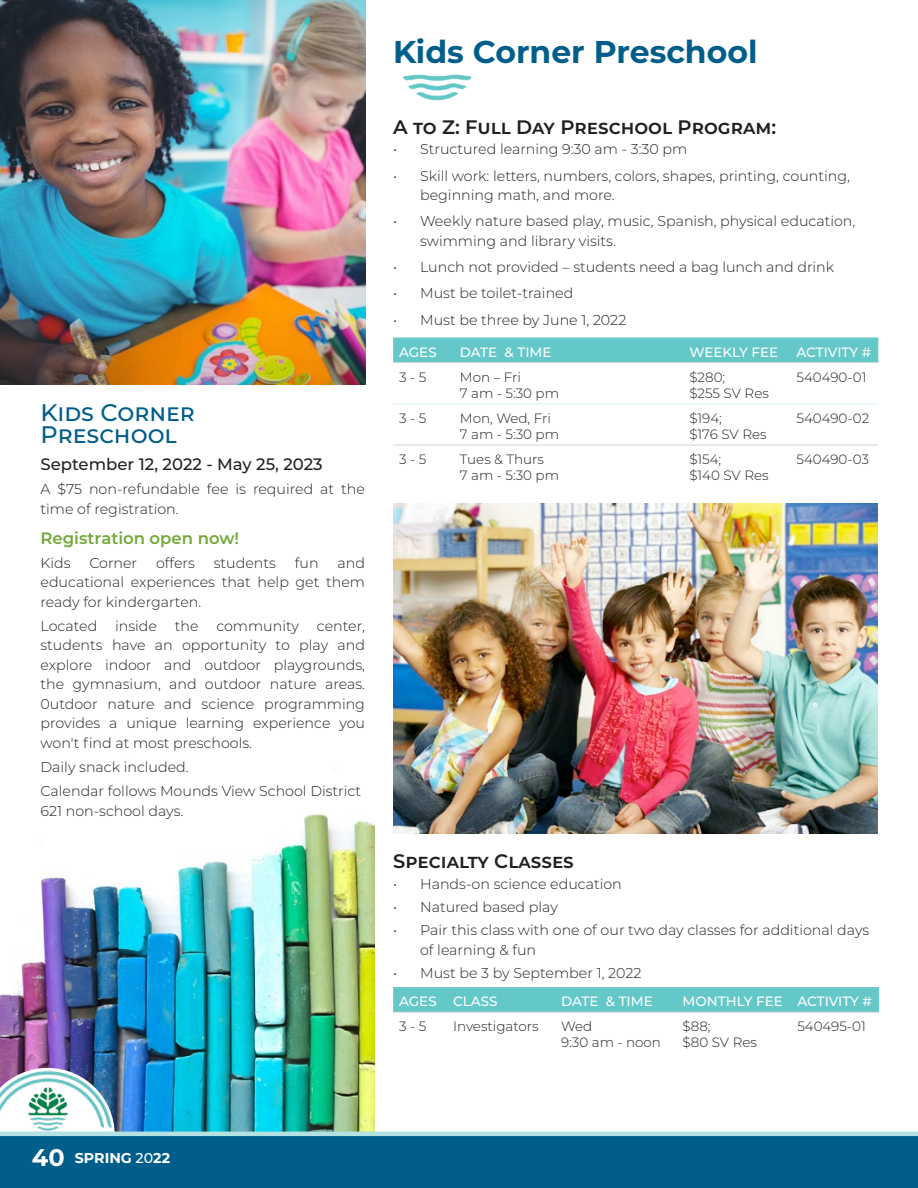
<style>
.page{position:relative;width:918px;height:1188px;background:#fff}
.page>*{position:absolute;margin:0;border:0;box-sizing:border-box;transform-origin:0 0}
.t1{font:700 31.5px "Montserrat";color:#005e8b}
.t2{font:500 24px/22.5px "Montserrat";color:#005e8b}
.t3{font:600 19.5px "Montserrat";color:#231f20}
.t4{font:500 16.5px "Montserrat";color:#231f20}
.t5{font:600 16.5px "Montserrat";color:#73a938}
.t6{font:300 14.25px/19.5px "Montserrat";color:#231f20}
.t7{font:700 14.25px "Montserrat";color:#fff}
.t8{font:300 13.5px/16.2px "Montserrat";color:#231f20}
.t9{font:500 13.5px "Montserrat";color:#fff}
.s1{font-size:24px}
.s2{font-weight:500}
</style>
<div class="page">
<img style="left:0;top:814px;width:375px;height:318px">
<img style="left:0;top:1068px;width:115px;height:64px">
<div style="left:0;top:1135px;width:918px;height:53px;background:#005e8b"></div>
<hr style="left:0;top:1132px;width:918px;height:4px;background:#b4e1e1">
<img style="left:403px;top:74px;width:69px;height:27px">
<div style="left:393px;top:337px;width:485px;height:25px;background:#64c7c8"></div>
<svg style="left:393px;top:444px;width:485px;height:1px"></svg>
<hr style="left:393px;top:362px;width:61px;height:1px;background:#d1d3d4">
<hr style="left:454px;top:362px;width:229px;height:1px;background:#d1d3d4">
<hr style="left:683px;top:362px;width:108px;height:1px;background:#d1d3d4">
<hr style="left:791px;top:362px;width:87px;height:1px;background:#d1d3d4">
<hr style="left:393px;top:445px;width:61px;height:1px;background:#d1d3d4">
<hr style="left:454px;top:445px;width:229px;height:1px;background:#d1d3d4">
<hr style="left:683px;top:445px;width:108px;height:1px;background:#d1d3d4">
<hr style="left:791px;top:445px;width:87px;height:1px;background:#d1d3d4">
<hr style="left:393px;top:403px;width:61px;height:1px;background:#dff1f1">
<hr style="left:454px;top:403px;width:229px;height:1px;background:#dff1f1">
<hr style="left:683px;top:403px;width:108px;height:1px;background:#dff1f1">
<hr style="left:791px;top:403px;width:87px;height:1px;background:#dff1f1">
<svg style="left:393px;top:987px;width:486px;height:25px;background:#66c7c8"></svg>
<hr style="left:393px;top:1012px;width:54px;height:1px;background:#d1d3d4">
<hr style="left:447px;top:1012px;width:108px;height:1px;background:#d1d3d4">
<hr style="left:555px;top:1012px;width:122px;height:1px;background:#d1d3d4">
<hr style="left:677px;top:1012px;width:114px;height:1px;background:#d1d3d4">
<hr style="left:791px;top:1012px;width:88px;height:1px;background:#d1d3d4">
<img style="left:0;top:0;width:365px;height:385px">
<img style="left:393px;top:503px;width:485px;height:331px">
<h2 class="t2" style="left:40px;top:400px;width:156px">Kids Corner<br>Preschool</h2>
<p class="t4" style="left:40px;top:453px;width:284px">September 12, 2022 - May 25, 2023</p>
<p class="t6" style="left:40px;top:479px;width:326px">A $75 non-refundable fee is required at the time of registration.</p>
<p class="t5" style="left:40px;top:526px;width:200px">Registration open now!</p>
<p class="t6" style="left:40px;top:553px;width:32px">Kids</p>
<p class="t6" style="left:89px;top:553px;width:49px">Corner</p>
<p class="t6" style="left:156px;top:553px;width:40px">offers</p>
<p class="t6" style="left:214px;top:553px;width:64px">students</p>
<p class="t6" style="left:295px;top:553px;width:25px">fun</p>
<p class="t6" style="left:40px;top:553px;width:326px;text-align:justify;text-indent:297px">and educational experiences that help get them ready for kindergarten.</p>
<p class="t6" style="left:40px;top:616px;width:326px;text-align:justify">Located inside the community center, students have an opportunity to play and explore indoor and outdoor playgrounds, the gymnasium, and outdoor nature areas.<br>0utdoor nature and science programming provides a unique learning experience you won't find at most preschools.</p>
<p class="t6" style="left:40px;top:754px;width:322px;line-height:24.2px">Daily snack included.<br>Calendar follows Mounds View School District</p>
<p class="t6" style="left:40px;top:800px;width:144px">621 non-school days.</p>
<h1 class="t1" style="left:393px;top:29px;width:366px">Kids Corner Preschool</h1>
<h3 class="t3" style="left:393px;top:113px;width:385px">A to Z: Full Day Preschool Program:</h3>
<p class="t6" style="left:393px;top:139px;width:296px">• Structured learning 9:30 am - 3:30 pm</p>
<p class="t6" style="left:420px;top:165px;width:431px;text-indent:-27px">• Skill work: letters, numbers, colors, shapes, printing, counting, beginning math, and more.</p>
<p class="t6" style="left:420px;top:211px;width:437px;text-indent:-27px">• Weekly nature based play, music, Spanish, physical education, swimming and library visits.</p>
<p class="t6" style="left:393px;top:257px;width:443px">• Lunch not provided – students need a bag lunch and drink</p>
<p class="t6" style="left:393px;top:283px;width:182px">• Must be toilet-trained</p>
<p class="t6" style="left:393px;top:309px;width:235px">• Must be three by June 1, 2022</p>
<p class="t9" style="left:399px;top:342px;width:39px">AGES</p>
<p class="t9" style="left:460px;top:342px;width:93px">DATE &amp; TIME</p>
<p class="t9" style="left:689px;top:342px;width:90px">WEEKLY FEE</p>
<p class="t9" style="left:797px;top:342px;width:76px">ACTIVITY #</p>
<p class="t8" style="left:399px;top:368px;width:29px">3 - 5</p>
<p class="t8" style="left:460px;top:368px;width:101px">Mon – Fri<br>7 am - 5:30 pm</p>
<p class="t8" style="left:689px;top:368px;width:81px">$280;<br>$255 SV Res</p>
<p class="t8" style="left:797px;top:368px;width:71px">540490-01</p>
<p class="t8" style="left:399px;top:410px;width:29px">3 - 5</p>
<p class="t8" style="left:460px;top:410px;width:101px">Mon, Wed, Fri<br>7 am - 5:30 pm</p>
<p class="t8" style="left:689px;top:410px;width:79px">$194;<br>$176 SV Res</p>
<p class="t8" style="left:797px;top:410px;width:74px">540490-02</p>
<p class="t8" style="left:399px;top:451px;width:29px">3 - 5</p>
<p class="t8" style="left:460px;top:451px;width:101px">Tues &amp; Thurs<br>7 am - 5:30 pm</p>
<p class="t8" style="left:689px;top:451px;width:81px">$154;<br>$140 SV Res</p>
<p class="t8" style="left:797px;top:451px;width:74px">540490-03</p>
<h3 class="t3" style="left:393px;top:847px;width:182px">Specialty Classes</h3>
<p class="t6" style="left:393px;top:874px;width:230px">• Hands-on science education</p>
<p class="t6" style="left:393px;top:897px;width:167px">• Natured based play</p>
<p class="t6" style="left:420px;top:920px;width:451px;text-indent:-27px">• Pair this class with one of our two day classes for additional days of learning &amp; fun</p>
<p class="t6" style="left:393px;top:962px;width:250px">• Must be 3 by September 1, 2022</p>
<p class="t9" style="left:399px;top:992px;width:100px">AGES CLASS</p>
<p class="t9" style="left:561px;top:992px;width:93px">DATE &amp; TIME</p>
<p class="t9" style="left:683px;top:992px;width:191px">MONTHLY FEE ACTIVITY #</p>
<p class="t8" style="left:399px;top:1018px;width:29px">3 - 5</p>
<p class="t8" style="left:453px;top:1018px;width:87px">Investigators</p>
<p class="t8" style="left:561px;top:1018px;width:101px">Wed<br>9:30 am - noon</p>
<p class="t8" style="left:683px;top:1018px;width:76px">$88;<br>$80 SV Res</p>
<p class="t8" style="left:797px;top:1018px;width:70px">540495-01</p>
<p class="t7" style="left:32px;top:1148px;width:140px"><span class="s1">40</span> SPRING <span class="s2">20</span>22</p>
</div>
